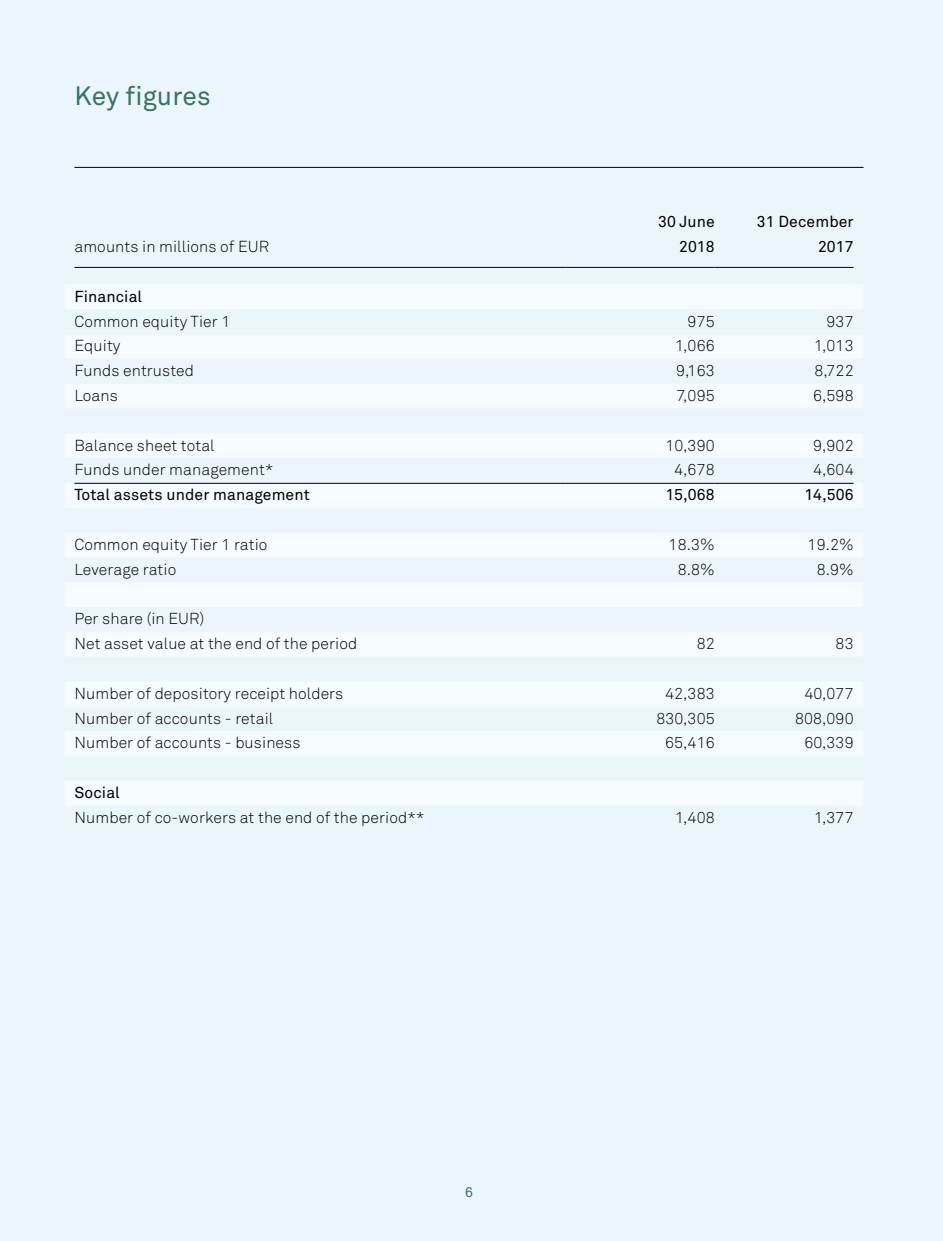
<style>
.page{position:relative;width:943px;height:1241px;background:#fff}
.page>*{position:absolute;margin:0;border:0;box-sizing:border-box;transform-origin:0 0}
.t1{font:26.25px "Akkurat Pro";letter-spacing:.005em;color:#3a7167}
.t2{font:15.75px/24.8px "Akkurat Light Pro";letter-spacing:.005em;color:#000}
.t3{font:15.75px "Akkurat Pro";letter-spacing:.005em;color:#000}
.t4{font:14px "Akkurat Pro";color:#3a7167}
</style>
<div class="page">
<div style="left:0;top:0;width:943px;height:1240px;background:#ebf6fc"></div>
<hr style="left:74px;top:167px;width:789px;height:1px;background:#000">
<hr style="left:74px;top:267px;width:492px;height:1px;background:#000">
<hr style="left:566px;top:267px;width:148px;height:1px;background:#000">
<hr style="left:714px;top:267px;width:139px;height:1px;background:#000">
<hr style="left:74px;top:483px;width:492px;height:1px;background:#000">
<hr style="left:566px;top:483px;width:148px;height:1px;background:#000">
<hr style="left:714px;top:483px;width:139px;height:1px;background:#000">
<h1 class="t1" style="left:74px;top:81px;width:138px">Key figures</h1>
<p class="t3" style="left:658px;top:212px;width:58px">30 June</p>
<p class="t3" style="left:757px;top:212px;width:98px">31 December</p>
<p class="t2" style="left:74px;top:234px;width:196px">amounts in millions of EUR</p>
<p class="t3" style="left:679px;top:237px;width:37px">2018</p>
<p class="t3" style="left:818px;top:237px;width:37px">2017</p>
<p class="t3" style="left:74px;top:287px;width:69px">Financial</p>
<p class="t2" style="left:74px;top:309px;width:157px">Common equity Tier 1</p>
<p class="t2" style="left:687px;top:309px;width:29px">975</p>
<p class="t2" style="left:826px;top:309px;width:29px">937</p>
<p class="t2" style="left:74px;top:333px;width:48px">Equity</p>
<p class="t2" style="left:675px;top:333px;width:41px">1,066</p>
<p class="t2" style="left:814px;top:333px;width:41px">1,013</p>
<p class="t2" style="left:74px;top:358px;width:121px">Funds entrusted</p>
<p class="t2" style="left:676px;top:358px;width:40px">9,163</p>
<p class="t2" style="left:814px;top:358px;width:41px">8,722</p>
<p class="t2" style="left:74px;top:383px;width:45px">Loans</p>
<p class="t2" style="left:676px;top:383px;width:40px">7,095</p>
<p class="t2" style="left:813px;top:383px;width:42px">6,598</p>
<p class="t2" style="left:74px;top:433px;width:142px">Balance sheet total</p>
<p class="t2" style="left:665px;top:433px;width:51px">10,390</p>
<p class="t2" style="left:813px;top:433px;width:42px">9,902</p>
<p class="t2" style="left:74px;top:457px;width:200px">Funds under management*</p>
<p class="t2" style="left:674px;top:457px;width:42px">4,678</p>
<p class="t2" style="left:813px;top:457px;width:42px">4,604</p>
<p class="t3" style="left:74px;top:485px;width:237px">Total assets under management</p>
<p class="t3" style="left:665px;top:485px;width:51px">15,068</p>
<p class="t3" style="left:804px;top:485px;width:51px">14,506</p>
<p class="t2" style="left:74px;top:532px;width:195px">Common equity Tier 1 ratio</p>
<p class="t2" style="left:668px;top:532px;width:48px">18.3%</p>
<p class="t2" style="left:807px;top:532px;width:48px">19.2%</p>
<p class="t2" style="left:74px;top:557px;width:103px">Leverage ratio</p>
<p class="t2" style="left:677px;top:557px;width:38px">8.8%</p>
<p class="t2" style="left:816px;top:557px;width:38px">8.9%</p>
<p class="t2" style="left:74px;top:606px;width:284px">Per share (in EUR)<br>Net asset value at the end of the period</p>
<p class="t2" style="left:696px;top:631px;width:20px">82</p>
<p class="t2" style="left:835px;top:631px;width:20px">83</p>
<p class="t2" style="left:74px;top:681px;width:270px">Number of depository receipt holders</p>
<p class="t2" style="left:665px;top:681px;width:51px">42,383</p>
<p class="t2" style="left:804px;top:681px;width:51px">40,077</p>
<p class="t2" style="left:74px;top:706px;width:200px">Number of accounts - retail</p>
<p class="t2" style="left:656px;top:706px;width:60px">830,305</p>
<p class="t2" style="left:795px;top:706px;width:60px">808,090</p>
<p class="t2" style="left:74px;top:730px;width:227px">Number of accounts - business</p>
<p class="t2" style="left:665px;top:730px;width:51px">65,416</p>
<p class="t2" style="left:804px;top:730px;width:51px">60,339</p>
<p class="t3" style="left:74px;top:783px;width:47px">Social</p>
<p class="t2" style="left:74px;top:805px;width:351px">Number of co-workers at the end of the period**</p>
<p class="t2" style="left:675px;top:805px;width:41px">1,408</p>
<p class="t2" style="left:814px;top:805px;width:41px">1,377</p>
<p class="t4" style="left:465px;top:1184px;width:9px">6</p>
</div>
